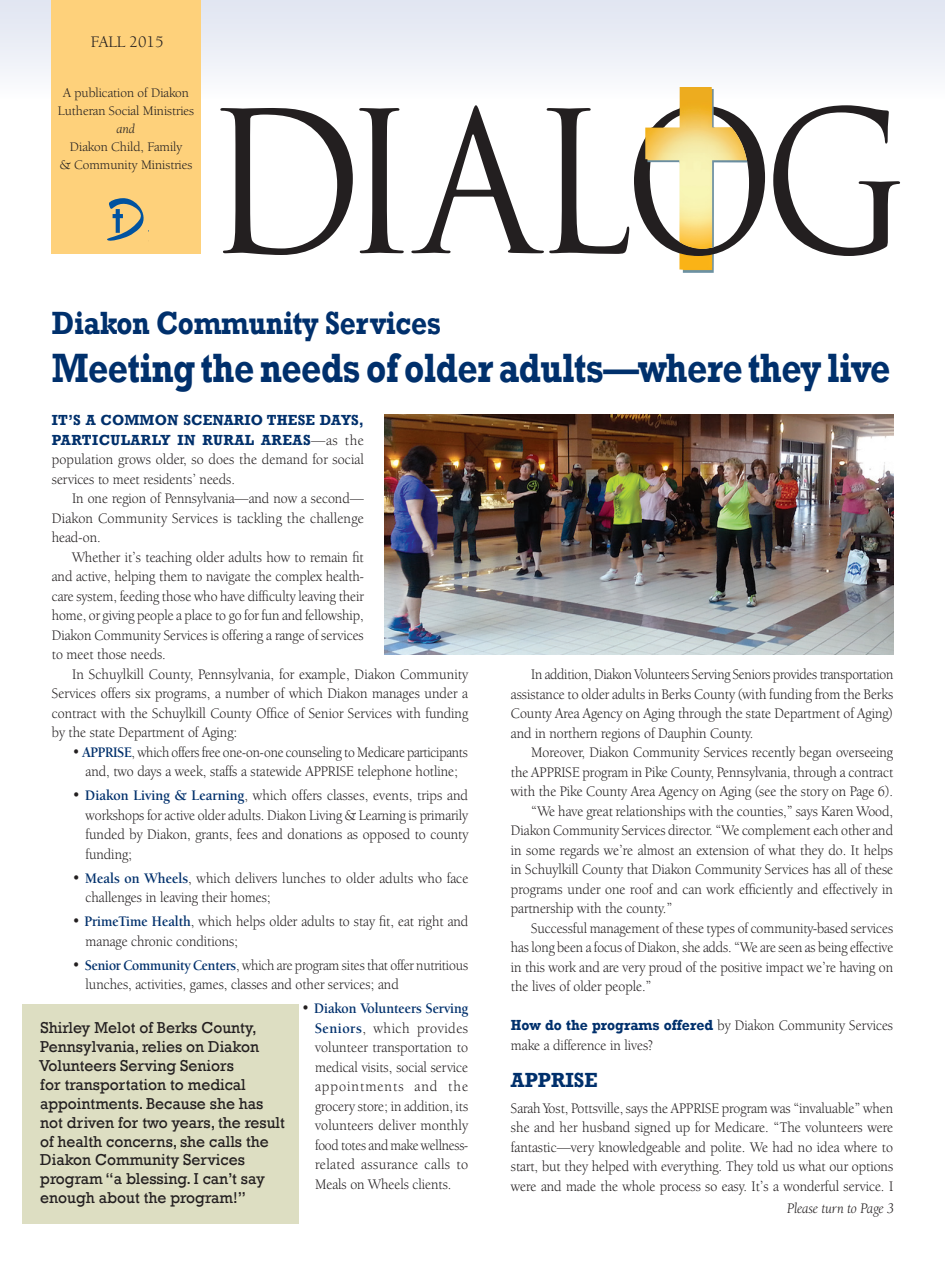
<style>
.page{position:relative;width:945px;height:1269px;background:#fff}
.page>*{position:absolute;margin:0;border:0;box-sizing:border-box;transform-origin:0 0}
.t1{font:192.15px "Trajan Pro";letter-spacing:-.06em;color:#231f20;scale:.9 1}
.t2{font:700 42px "Rockwell";letter-spacing:-.015em;color:#00306c;scale:.84 1}
.t3{font:700 33px "Rockwell";letter-spacing:-.01em;color:#00306c;scale:.85 1}
.t4{font:700 21px "Rockwell";color:#00306c;scale:.94 1}
.t5{font:16.5px "Berkeley Oldstyle IT Cby BT";color:#231f20}
.t6{font:16.2px/18.9px "Rockwell";color:#231f20}
.t7{font:15px/19.5px "Berkeley Oldstyle IT Cby BT";color:#231f20;text-align:justify;scale:.94 1}
.t8{font:15px/19.5px "Berkeley Oldstyle IT Cby BT";color:#231f20;scale:.95 1}
.t9{font:15px/19.5px "Berkeley Oldstyle IT Cby BT";color:#231f20;text-align:center;scale:.92 1}
.t10{font:15px/19.5px "Berkeley Oldstyle IT Cby BT";color:#231f20;scale:.93 1}
.t11{font:700 15px/19.5px "Rockwell";letter-spacing:.01em;color:#00306c;scale:.96 1}
.t12{font:italic 15px "Berkeley Oldstyle IT Cby BT";color:#231f20;scale:.94 1}
.t13{font:13.5px/18px "Berkeley Oldstyle IT Cby BT";color:#231f20;text-align:center}
.t14{font:italic 13.5px "Berkeley Oldstyle IT Cby BT";color:#231f20}
.s1{font-family:"Berkeley Oldstyle IT Cby BT";font-weight:400;color:#231f20}
.s2{font-weight:700;color:#00306c}
.s3{font-family:"Rockwell";font-weight:700;color:#00306c}
</style>
<div class="page">
<div style="left:0;top:0;width:945px;height:99px;background:linear-gradient(to bottom,#dfe4f1,#fcfcfd)"></div>
<div style="left:52px;top:0;width:149px;height:253px;background:#fed17b"></div>
<svg style="left:107px;top:198px;width:42px;height:43px"></svg>
<img style="left:679px;top:253px;width:35px;height:20px">
<img style="left:645px;top:87px;width:102px;height:162px">
<img style="left:384px;top:415px;width:510px;height:239px">
<div style="left:22px;top:1005px;width:276px;height:219px;background:#dddec2"></div>
<p class="t5" style="left:91px;top:32px;width:74px">FALL 2015</p>
<p class="t13" style="left:58px;top:84px;width:138px">A publication of Diakon<br>Lutheran Social Ministries</p>
<p class="t14" style="left:117px;top:121px;width:20px">and</p>
<p class="t13" style="left:60px;top:138px;width:134px">Diakon Child, Family<br>&amp; Community Ministries</p>
<h1 class="t1" style="left:205px;top:61px;width:784px">DIALOG</h1>
<h3 class="t3" style="left:52px;top:303px;width:460px">Diakon Community Services</h3>
<h2 class="t2" style="left:52px;top:343px;width:1000px">Meeting the needs of older adults—where they live</h2>
<p class="t11" style="left:52px;top:411px;width:326px">IT’S A COMMON SCENARIO THESE DAYS,<br>PARTICULARLY IN RURAL AREAS<span class="s1">—as the</span></p>
<p class="t8" style="left:52px;top:450px;width:330px">population grows older, so does the demand for social services to meet residents’ needs.</p>
<p class="t7" style="left:52px;top:489px;width:333px;text-indent:20px">In one region of Pennsylvania—and now a second— Diakon Community Services is tackling the challenge head-on.</p>
<p class="t7" style="left:52px;top:547px;width:333px;text-indent:20px">Whether it’s teaching older adults how to remain fit and active, helping them to navigate the complex health&shy;care system, feeding those who have difficulty leaving their home, or giving people a place to go for fun and fellowship, Diakon Community Services is offering a range of services to meet those needs.</p>
<p class="t8" style="left:52px;top:664px;width:440px;text-align:justify;text-indent:20px">In Schuylkill County, Pennsylvania, for example, Diakon Community Services offers six programs, a number of which Diakon manages under a contract with the Schuylkill County Office of Senior Services with funding by the state Department of Aging:</p>
<p class="t9" style="left:72px;top:742px;width:432px">• <span class="s2">APPRISE</span>, which offers free one-on-one counseling to Medicare participants and, two days a week, staffs a statewide APPRISE telephone hotline;</p>
<p class="t8" style="left:86px;top:786px;width:405px;text-align:justify;text-indent:-14px">• <span class="s2">Diakon Living &amp; Learning</span>, which offers classes, events, trips and workshops for active older adults. Diakon Living &amp; Learning is primarily funded by Diakon, grants, fees and donations as opposed to county funding;</p>
<p class="t8" style="left:86px;top:868px;width:404px;text-indent:-14px">• <span class="s2">Meals on Wheels</span>, which delivers lunches to older adults who face challenges in leaving their homes;</p>
<p class="t7" style="left:86px;top:912px;width:409px;text-indent:-14px">• <span class="s2">PrimeTime Health</span>, which helps older adults to stay fit, eat right and manage chronic conditions;</p>
<p class="t10" style="left:86px;top:955px;width:413px;text-indent:-14px">• <span class="s2">Senior Community Centers</span>, which are program sites that offer nutritious lunches, activities, games, classes and other services; and</p>
<p class="t7" style="left:315px;top:999px;width:164px;text-indent:-14px">• <span class="s2">Diakon Volunteers Serving Seniors</span>, which provides volunteer transportation to medical visits, social service appointments and the grocery store; in addition, its volunteers deliver monthly food totes and make wellness&shy;related assurance calls to Meals on Wheels clients.</p>
<p class="t6" style="left:39px;top:1018px;width:247px">Shirley Melot of Berks County,<br>Pennsylvania, relies on Diakon<br>Volunteers Serving Seniors<br>for transportation to medical appointments. Because she has not driven for two years, the result of health concerns, she calls the<br>Diakon Community Services program “a blessing. I can’t say enough about the program!”</p>
<p class="t9" style="left:511px;top:665px;width:417px;text-align:justify;text-indent:20px">In addition, Diakon Volunteers Serving Seniors provides transportation assistance to older adults in Berks County (with funding from the Berks County Area Agency on Aging through the state Department of Aging) and in northern regions of Dauphin County.</p>
<p class="t7" style="left:531px;top:743px;width:387px">Moreover, Diakon Community Services recently began overseeing</p>
<p class="t7" style="left:511px;top:762px;width:408px">the APPRISE program in Pike County, Pennsylvania, through a contract</p>
<p class="t7" style="left:511px;top:782px;width:408px">with the Pike County Area Agency on Aging (see the story on Page 6).</p>
<p class="t7" style="left:531px;top:801px;width:387px">“We have great relationships with the counties,” says Karen Wood,</p>
<p class="t7" style="left:511px;top:821px;width:408px">Diakon Community Services director. “We complement each other and</p>
<p class="t7" style="left:511px;top:840px;width:408px">in some regards we’re almost an extension of what they do. It helps</p>
<p class="t7" style="left:511px;top:860px;width:408px">in Schuylkill County that Diakon Community Services has all of these</p>
<p class="t8" style="left:511px;top:879px;width:404px">programs under one roof and can work efficiently and effectively in</p>
<p class="t7" style="left:511px;top:899px;width:173px">partnership with the county.”</p>
<p class="t7" style="left:531px;top:918px;width:387px">Successful management of these types of community-based services</p>
<p class="t10" style="left:511px;top:938px;width:413px">has long been a focus of Diakon, she adds. “We are seen as being effective</p>
<p class="t7" style="left:511px;top:957px;width:408px">in this work and are very proud of the positive impact we’re having on</p>
<p class="t7" style="left:511px;top:977px;width:151px">the lives of older people.”</p>
<p class="t7" style="left:511px;top:1016px;width:408px"><span class="s3">How do the programs offered</span> by Diakon Community Services make a difference in lives?</p>
<h3 class="t4" style="left:511px;top:1068px;width:94px">APPRISE</h3>
<p class="t7" style="left:511px;top:1098px;width:408px">Sarah Yost, Pottsville, says the APPRISE program was “invaluable” when she and her husband signed up for Medicare. “The volunteers were fantastic—very knowledgeable and polite. We had no idea where to start, but they helped with everything. They told us what our options were and made the whole process so easy. It’s a wonderful service. I</p>
<p class="t12" style="left:787px;top:1200px;width:115px">Please turn to Page 3</p>
</div>
